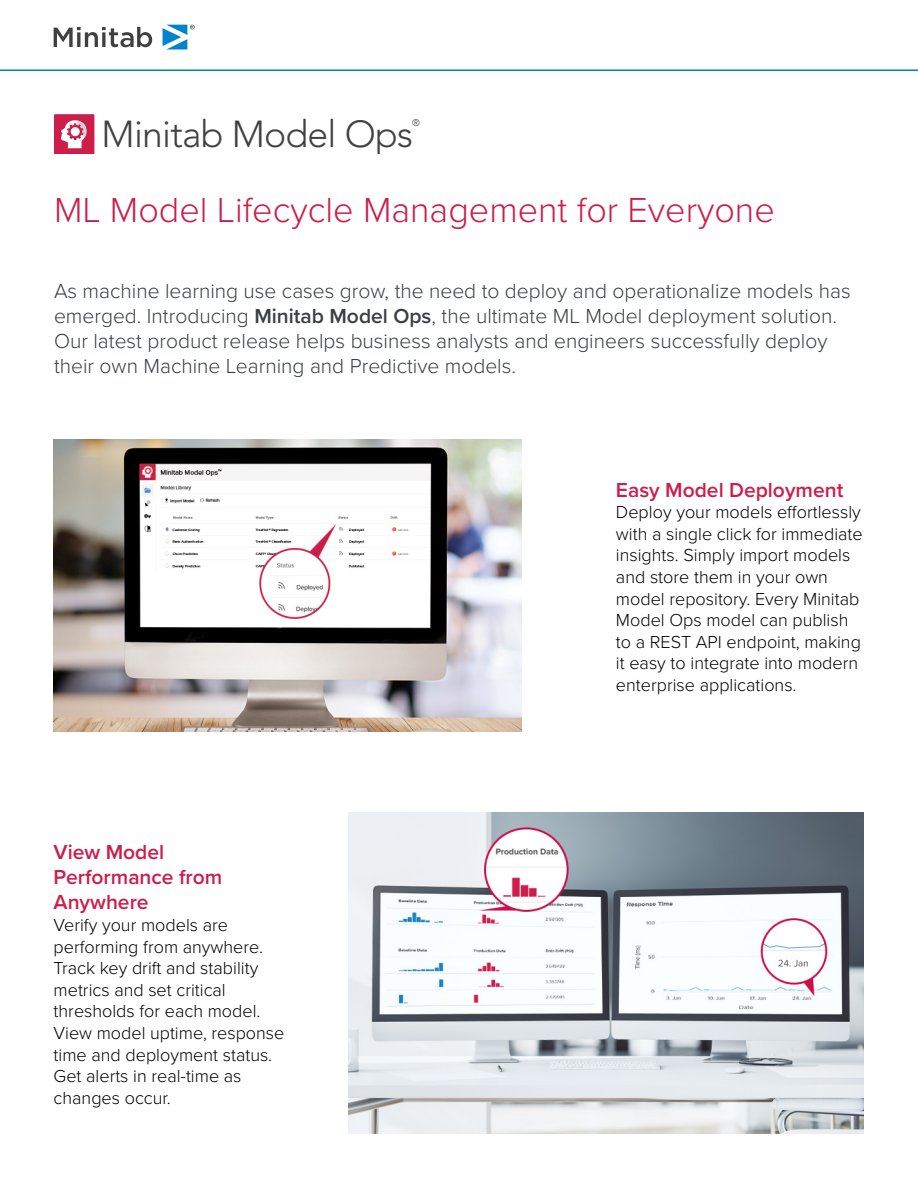
<style>
.page{position:relative;width:918px;height:1188px;background:#fff}
.page>*{position:absolute;margin:0;border:0;box-sizing:border-box;transform-origin:0 0}
.t1{font:300 37.35px "Avenir LT Std";letter-spacing:-.02em;color:#424243}
.t2{font:300 36px "Proxima Nova";color:#cb1e4b}
.t3{font:300 21px/25.2px "Proxima Nova";color:#3a3f43}
.t4{font:600 21px/25.2px "Proxima Nova";color:#cb1e4b}
.t5{font:300 18px/21.6px "Proxima Nova";color:#000}
.t6{font:300 9.75px "Avenir LT Std";color:#414142}
.s1{font-weight:600}
</style>
<div class="page">
<hr style="left:0;top:69px;width:918px;height:2px;background:#0083ca">
<svg style="left:163px;top:25px;width:32px;height:25px"></svg>
<svg style="left:54px;top:27px;width:98px;height:20px"></svg>
<svg style="left:54px;top:114px;width:40px;height:40px"></svg>
<img style="left:54px;top:439px;width:468px;height:293px">
<img style="left:349px;top:812px;width:515px;height:322px">
<h1 class="t1" style="left:102px;top:112px;width:313px">Minitab Model Ops</h1>
<p class="t6" style="left:412px;top:117px;width:9px">®</p>
<h2 class="t2" style="left:54px;top:183px;width:722px">ML Model Lifecycle Management for Everyone</h2>
<p class="t3" style="left:54px;top:277px;width:798px">As machine learning use cases grow, the need to deploy and operationalize models has emerged. Introducing <span class="s1">Minitab Model Ops</span>, the ultimate ML Model deployment solution.<br>Our latest product release helps business analysts and engineers successfully deploy their own Machine Learning and Predictive models.</p>
<p class="t4" style="left:54px;top:839px;width:170px">View Model<br>Performance from<br>Anywhere</p>
<p class="t5" style="left:54px;top:913px;width:232px">Verify your models are performing from anywhere.<br>Track key drift and stability metrics and set critical thresholds for each model.<br>View model uptime, response time and deployment status.<br>Get alerts in real-time as changes occur.</p>
<p class="t4" style="left:616px;top:476px;width:229px">Easy Model Deployment</p>
<p class="t5" style="left:616px;top:500px;width:248px">Deploy your models effortlessly with a single click for immediate insights. Simply import models and store them in your own model repository. Every Minitab<br>Model Ops model can publish to a REST API endpoint, making it easy to integrate into modern enterprise applications.</p>
</div>
